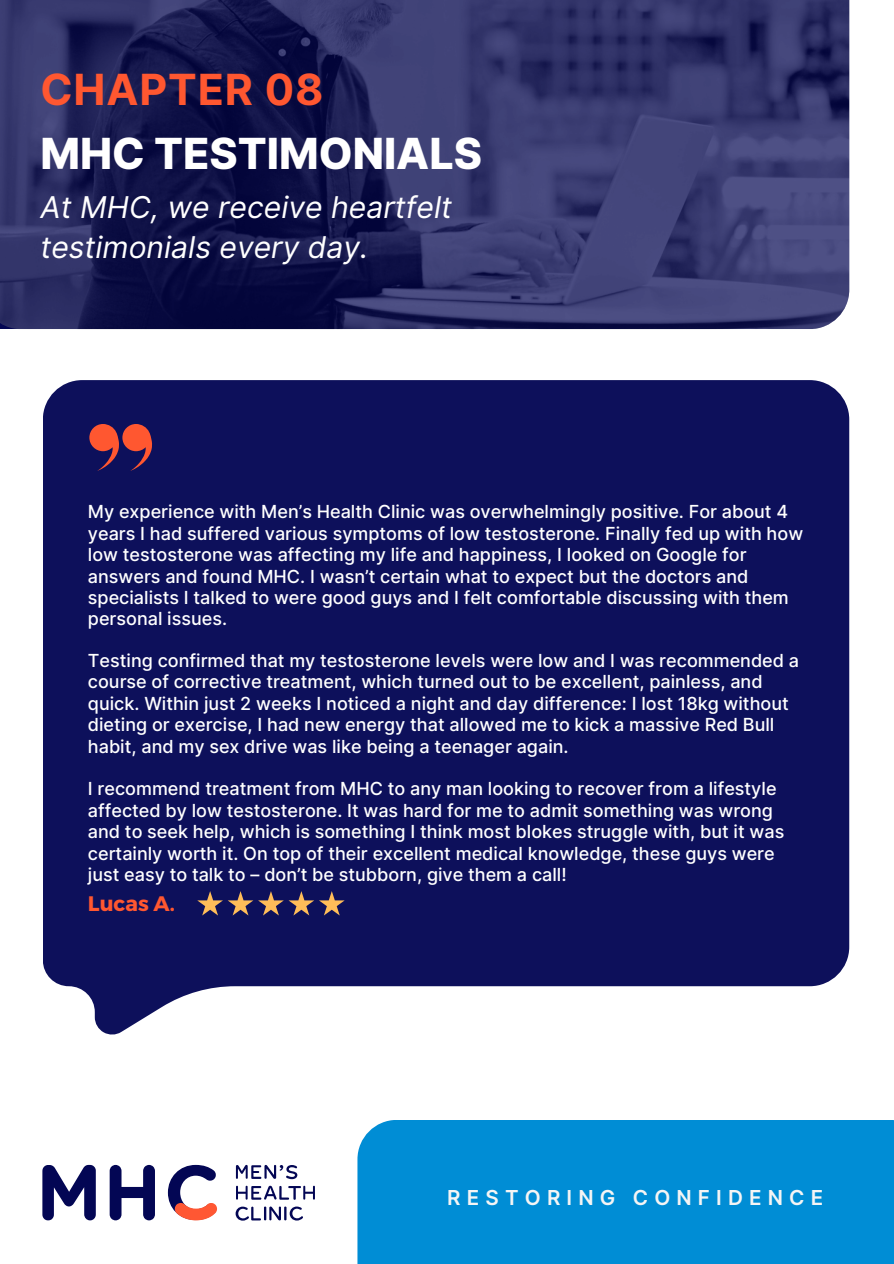
<style>
.page{position:relative;width:894px;height:1264px;background:#fff}
.page>*{position:absolute;margin:0;border:0;box-sizing:border-box;transform-origin:0 0}
.t1{font:800 42.9px "Inter";color:#fff}
.t2{font:700 42.9px "Inter";letter-spacing:.02em;color:#ff5730}
.t3{font:italic 30px/39.3px "Inter";color:#fff}
.t4{font:700 21px "Montserrat";color:#ff5730}
.t5{font:600 20.55px "Inter";letter-spacing:.3em;color:#f5f5f5}
.t6{font:500 18px/21.3px "Inter";color:#fff}
</style>
<div class="page">
<div style="left:357px;top:1119px;width:536px;height:144px;background:#008dd5"></div>
<svg style="left:236px;top:1185px;width:79px;height:14px"></svg>
<svg style="left:235px;top:1206px;width:68px;height:14px"></svg>
<svg style="left:236px;top:1164px;width:61px;height:15px"></svg>
<svg style="left:42px;top:1164px;width:54px;height:56px"></svg>
<svg style="left:110px;top:1164px;width:45px;height:56px"></svg>
<svg style="left:168px;top:1164px;width:49px;height:56px"></svg>
<img style="left:0;top:0;width:849px;height:329px">
<svg style="left:43px;top:380px;width:806px;height:655px;fill:#0d105b"></svg>
<svg style="left:197px;top:891px;width:147px;height:24px"></svg>
<svg style="left:89px;top:424px;width:63px;height:47px"></svg>
<p class="t2" style="left:40px;top:64px;width:284px">CHAPTER 08</p>
<p class="t1" style="left:40px;top:127px;width:443px">MHC TESTIMONIALS</p>
<h1 class="t3" style="left:40px;top:188px;width:413px">At MHC, we receive heartfelt testimonials every day.</h1>
<p class="t6" style="left:88px;top:501px;width:716px">My experience with Men’s Health Clinic was overwhelmingly positive. For about 4 years I had suffered various symptoms of low testosterone. Finally fed up with how low testosterone was affecting my life and happiness, I looked on Google for answers and found MHC. I wasn’t certain what to expect but the doctors and specialists I talked to were good guys and I felt comfortable discussing with them personal issues.</p>
<p class="t6" style="left:88px;top:650px;width:712px">Testing confirmed that my testosterone levels were low and I was recommended a course of corrective treatment, which turned out to be excellent, painless, and quick. Within just 2 weeks I noticed a night and day difference: I lost 18kg without dieting or exercise, I had new energy that allowed me to kick a massive Red Bull habit, and my sex drive was like being a teenager again.</p>
<p class="t6" style="left:88px;top:778px;width:697px">I recommend treatment from MHC to any man looking to recover from a lifestyle affected by low testosterone. It was hard for me to admit something was wrong and to seek help, which is something I think most blokes struggle with, but it was certainly worth it. On top of their excellent medical knowledge, these guys were just easy to talk to – don’t be stubborn, give them a call!</p>
<h2 class="t4" style="left:88px;top:890px;width:88px">Lucas A.</h2>
<h1 class="t5" style="left:447px;top:1185px;width:377px">RESTORING CONFIDENCE</h1>
</div>
